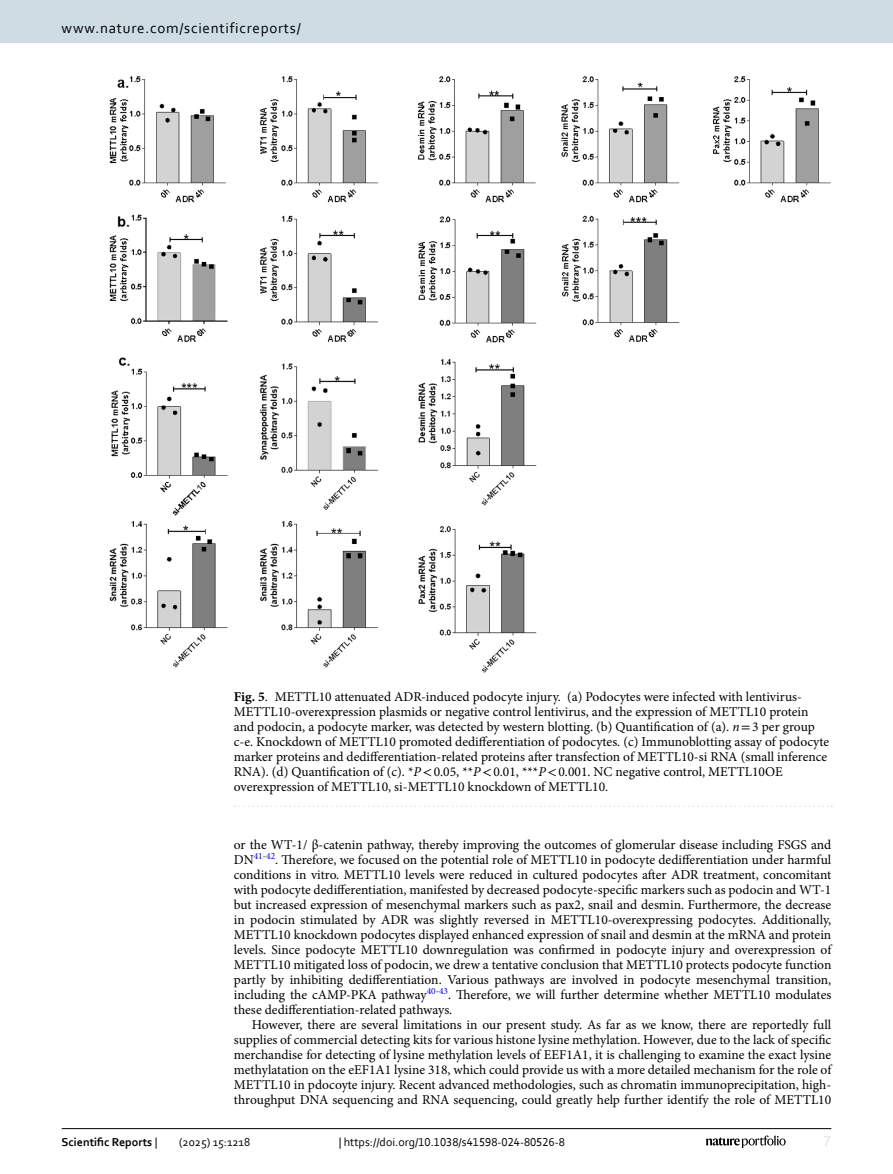
<style>
.page{position:relative;width:893px;height:1174px;background:#fff}
.page>*{position:absolute;margin:0;border:0;box-sizing:border-box;transform-origin:0 0}
.t1{font:15px "Corbel";letter-spacing:.05em;color:#000}
.t2{font:15px "Corbel";color:#d9e4eb}
.Body_Text_Indent{font:13.5px/15px "Minion Pro";color:#000;text-align:justify}
.Figure_Caption{font:13.5px/15px "Minion Pro";color:#000}
.t3{font:12px "Corbel";color:#000}
.t4{font:700 12px "Corbel";color:#000}
.s1{font-weight:700}
.s2{font-style:italic}
.s3{font-family:"STIX"}
.s4{font-weight:400}
</style>
<div class="page">
<img style="left:109px;top:76px;width:722px;height:597px">
<svg style="left:235px;top:805px;width:597px;height:2px"></svg>
<hr style="left:62px;top:1128px;width:769px;height:1px;background:#000">
<svg style="left:706px;top:1135px;width:80px;height:12px"></svg>
<div style="left:0;top:0;width:893px;height:43px;background:#cedde4"></div>
<p class="t1" style="left:62px;top:18px;width:241px">www.nature.com/scientificreports/</p>
<p class="Figure_Caption" style="left:234px;top:689px;width:597px"><span class="s1">Fig. 5</span>. METTL10 attenuated ADR-induced podocyte injury. (a) Podocytes were infected with lentivirus-METTL10-overexpression plasmids or negative control lentivirus, and the expression of METTL10 protein and podocin, a podocyte marker, was detected by western blotting. (b) Quantification of (a). <span class="s2">n</span><span class="s3">=</span>3 per group c-e. Knockdown of METTL10 promoted dedifferentiation of podocytes. (c) Immunoblotting assay of podocyte marker proteins and dedifferentiation-related proteins after transfection of METTL10-si RNA (small inference RNA). (d) Quantification of (c). *<span class="s2">P</span><span class="s3">&lt;</span>0.05, **<span class="s2">P</span><span class="s3">&lt;</span>0.01, ***<span class="s2">P</span><span class="s3">&lt;</span>0.001. NC negative control, METTL10OE overexpression of METTL10, si-METTL10 knockdown of METTL10.</p>
<p class="Body_Text_Indent" style="left:234px;top:837px;width:599px">or the WT-1/ β-catenin pathway, thereby improving the outcomes of glomerular disease including FSGS and DN<sup>41</sup><sup>-</sup><sup>42</sup>. Therefore, we focused on the potential role of METTL10 in podocyte dedifferentiation under harmful conditions in vitro. METTL10 levels were reduced in cultured podocytes after ADR treatment, concomitant with podocyte dedifferentiation, manifested by decreased podocyte-specific markers such as podocin and WT-1 but increased expression of mesenchymal markers such as pax2, snail and desmin. Furthermore, the decrease in podocin stimulated by ADR was slightly reversed in METTL10-overexpressing podocytes. Additionally, METTL10 knockdown podocytes displayed enhanced expression of snail and desmin at the mRNA and protein levels. Since podocyte METTL10 downregulation was confirmed in podocyte injury and overexpression of METTL10 mitigated loss of podocin, we drew a tentative conclusion that METTL10 protects podocyte function partly by inhibiting dedifferentiation. Various pathways are involved in podocyte mesenchymal transition, including the cAMP-PKA pathway<sup>40</sup><sup>-</sup><sup>43</sup>. Therefore, we will further determine whether METTL10 modulates these dedifferentiation-related pathways.</p>
<p class="Body_Text_Indent" style="left:234px;top:1017px;width:599px;text-indent:18px">However, there are several limitations in our present study. As far as we know, there are reportedly full supplies of commercial detecting kits for various histone lysine methylation. However, due to the lack of specific merchandise for detecting of lysine methylation levels of EEF1A1, it is challenging to examine the exact lysine methylatation on the eEF1A1 lysine 318, which could provide us with a more detailed mechanism for the role of METTL10 in pdocoyte injury. Recent advanced methodologies, such as chromatin immunoprecipitation, high&shy;throughput DNA sequencing and RNA sequencing, could greatly help further identify the role of METTL10</p>
<p class="t4" style="left:62px;top:1134px;width:97px">Scientific Reports <span class="s4">|</span></p>
<p class="t3" style="left:179px;top:1134px;width:73px">(2025) 15:1218</p>
<p class="t3" style="left:339px;top:1134px;width:228px">| https://doi.org/10.1038/s41598-024-80526-8</p>
<p class="t2" style="left:824px;top:1132px;width:9px">7</p>
</div>
